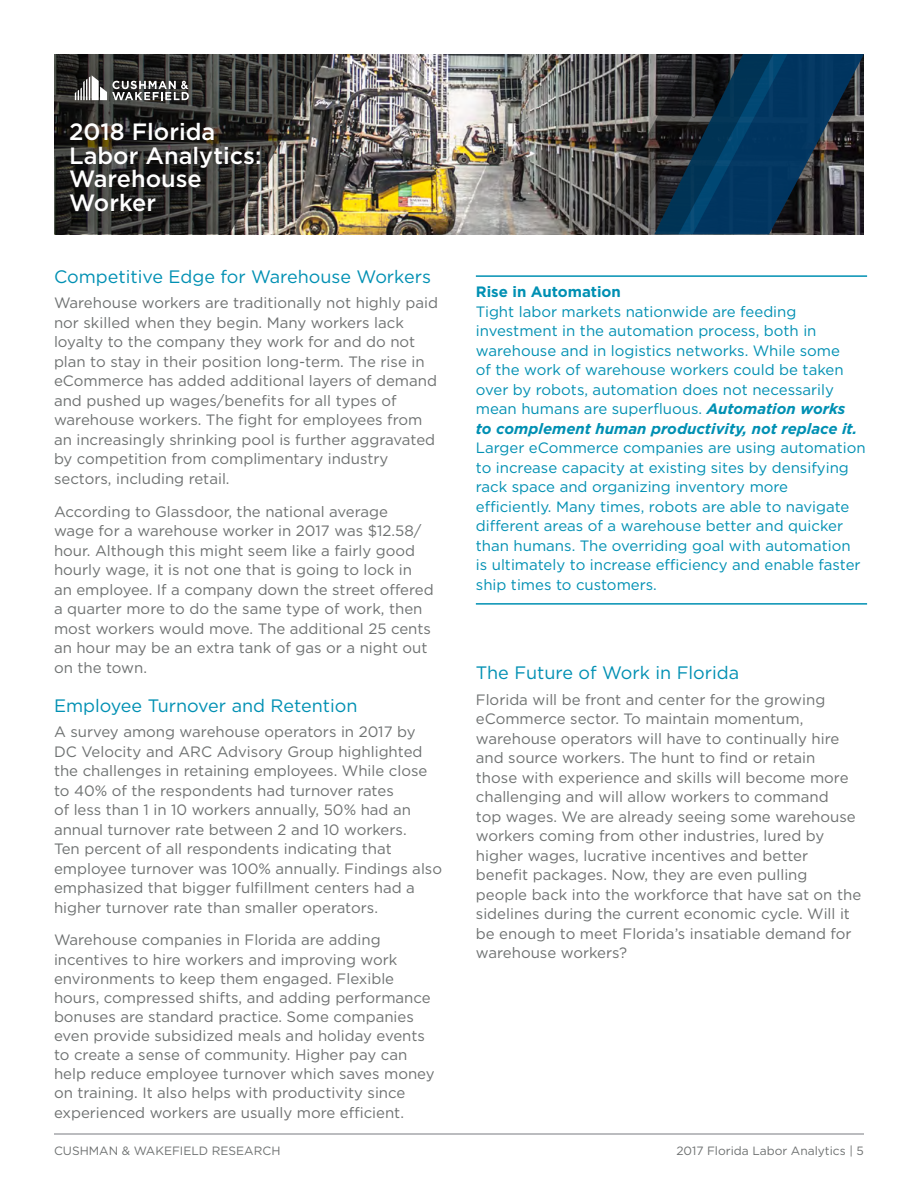
<style>
.page{position:relative;width:918px;height:1188px;background:#fff}
.page>*{position:absolute;margin:0;border:0;box-sizing:border-box;transform-origin:0 0}
.t1{font:500 23.55px/23.5px "Gotham";color:#fff}
.t2{font:18px "Gotham";color:#0090b3}
.t3{font:15px/19.5px "Gotham";color:#6e7171}
.t4{font:15px/19.5px "Gotham";color:#0090b3}
.t5{font:700 15px "Gotham";color:#0090b3}
.t6{font:12px "Gotham";color:#6e7171}
.s1{font-weight:700;font-style:italic}
</style>
<div class="page">
<hr style="left:54px;top:1133px;width:810px;height:2px;background:#a5a7aa">
<img style="left:328px;top:54px;width:267px;height:180px">
<svg style="left:595px;top:54px;width:269px;height:180px;background:#213749"></svg>
<svg style="left:54px;top:54px;width:274px;height:180px;background:#3b3935"></svg>
<svg style="left:75px;top:75px;width:114px;height:25px"></svg>
<hr style="left:476px;top:275px;width:391px;height:2px;background:#0090b3">
<hr style="left:476px;top:603px;width:391px;height:2px;background:#0090b3">
<h1 class="t1" style="left:69px;top:120px;width:194px">2018 Florida<br>Labor Analytics:<br>Warehouse<br>Worker</h1>
<p class="t2" style="left:54px;top:265px;width:378px">Competitive Edge for Warehouse Workers</p>
<p class="t3" style="left:54px;top:293px;width:386px">Warehouse workers are traditionally not highly paid nor skilled when they begin. Many workers lack loyalty to the company they work for and do not plan to stay in their position long-term. The rise in eCommerce has added additional layers of demand and pushed up wages/benefits for all types of warehouse workers. The fight for employees from an increasingly shrinking pool is further aggravated by competition from complimentary industry sectors, including retail.</p>
<p class="t3" style="left:54px;top:501px;width:381px">According to Glassdoor, the national average<br>wage for a warehouse worker in 2017 was $12.58/ hour. Although this might seem like a fairly good hourly wage, it is not one that is going to lock in<br>an employee. If a company down the street offered a quarter more to do the same type of work, then most workers would move. The additional 25 cents an hour may be an extra tank of gas or a night out on the town.</p>
<p class="t2" style="left:54px;top:695px;width:305px">Employee Turnover and Retention</p>
<p class="t3" style="left:54px;top:722px;width:390px">A survey among warehouse operators in 2017 by DC Velocity and ARC Advisory Group highlighted the challenges in retaining employees. While close to 40% of the respondents had turnover rates<br>of less than 1 in 10 workers annually, 50% had an annual turnover rate between 2 and 10 workers.<br>Ten percent of all respondents indicating that employee turnover was 100% annually. Findings also emphasized that bigger fulfillment centers had a higher turnover rate than smaller operators.</p>
<p class="t3" style="left:54px;top:930px;width:382px;line-height:19px">Warehouse companies in Florida are adding incentives to hire workers and improving work environments to keep them engaged. Flexible hours, compressed shifts, and adding performance bonuses are standard practice. Some companies even provide subsidized meals and holiday events to create a sense of community. Higher pay can help reduce employee turnover which saves money on training. It also helps with productivity since experienced workers are usually more efficient.</p>
<p class="t5" style="left:476px;top:282px;width:147px">Rise in Automation</p>
<p class="t4" style="left:476px;top:301px;width:383px">Tight labor markets nationwide are feeding investment in the automation process, both in warehouse and in logistics networks. While some of the work of warehouse workers could be taken over by robots, automation does not necessarily mean humans are superfluous. <span class="s1">Automation works to complement human productivity, not replace it.</span></p>
<p class="t4" style="left:476px;top:438px;width:391px">Larger eCommerce companies are using automation to increase capacity at existing sites by densifying rack space and organizing inventory more efficiently. Many times, robots are able to navigate different areas of a warehouse better and quicker than humans. The overriding goal with automation is ultimately to increase efficiency and enable faster ship times to customers.</p>
<p class="t2" style="left:476px;top:661px;width:265px">The Future of Work in Florida</p>
<p class="t3" style="left:476px;top:690px;width:387px">Florida will be front and center for the growing eCommerce sector. To maintain momentum, warehouse operators will have to continually hire and source workers. The hunt to find or retain<br>those with experience and skills will become more challenging and will allow workers to command<br>top wages. We are already seeing some warehouse workers coming from other industries, lured by higher wages, lucrative incentives and better benefit packages. Now, they are even pulling people back into the workforce that have sat on the sidelines during the current economic cycle. Will it be enough to meet Florida’s insatiable demand for warehouse workers?</p>
<p class="t6" style="left:54px;top:1144px;width:228px">CUSHMAN &amp; WAKEFIELD RESEARCH</p>
<p class="t6" style="left:676px;top:1144px;width:189px">2017 Florida Labor Analytics | 5</p>
</div>
